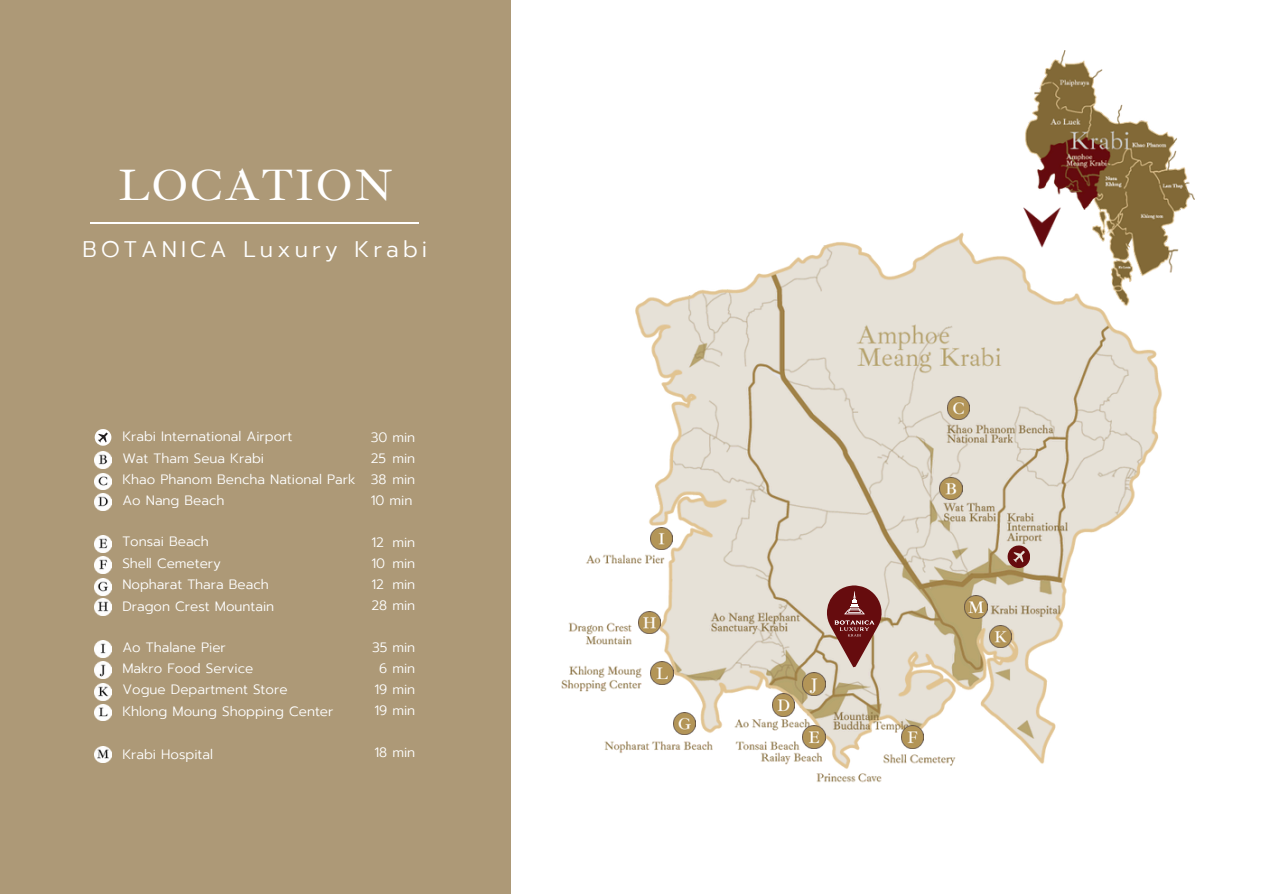
<style>
.page{position:relative;width:1263px;height:894px;background:#fff}
.page>*{position:absolute;margin:0;border:0;box-sizing:border-box;transform-origin:0 0}
.t1{font:45px "Ibarra Real Nova";letter-spacing:.045em;color:#fff}
.t2{font:300 22.5px "Prompt";letter-spacing:.18em;color:#fff}
.t3{font:300 13.5px/21px "Prompt";color:#fff;text-align:justify}
</style>
<div class="page">
<div style="left:0;top:0;width:511px;height:893px;background:#ad9977"></div>
<hr style="left:90px;top:222px;width:329px;height:1px;background:#fff">
<svg style="left:94px;top:429px;width:17px;height:16px"></svg>
<img style="left:94px;top:451px;width:17px;height:17px">
<img style="left:94px;top:473px;width:17px;height:17px">
<img style="left:94px;top:493px;width:17px;height:17px">
<img style="left:94px;top:535px;width:17px;height:17px">
<img style="left:94px;top:556px;width:17px;height:17px">
<img style="left:94px;top:578px;width:17px;height:17px">
<img style="left:94px;top:598px;width:17px;height:17px">
<img style="left:94px;top:640px;width:17px;height:17px">
<img style="left:94px;top:661px;width:17px;height:17px">
<img style="left:94px;top:683px;width:17px;height:17px">
<img style="left:94px;top:704px;width:17px;height:16px">
<img style="left:94px;top:746px;width:17px;height:16px">
<img style="left:562px;top:50px;width:632px;height:733px">
<svg style="left:827px;top:585px;width:55px;height:82px;background:#99615d"></svg>
<svg style="left:1008px;top:545px;width:22px;height:23px"></svg>
<img style="left:940px;top:477px;width:22px;height:22px">
<img style="left:772px;top:693px;width:22px;height:22px">
<img style="left:803px;top:725px;width:22px;height:23px">
<img style="left:901px;top:725px;width:23px;height:23px">
<img style="left:673px;top:711px;width:23px;height:23px">
<img style="left:638px;top:611px;width:23px;height:22px">
<img style="left:650px;top:527px;width:23px;height:22px">
<img style="left:803px;top:672px;width:22px;height:23px">
<img style="left:989px;top:625px;width:22px;height:22px">
<img style="left:651px;top:661px;width:22px;height:23px">
<img style="left:965px;top:595px;width:22px;height:23px">
<img style="left:947px;top:397px;width:23px;height:22px">
<p class="t1" style="left:118px;top:157px;width:276px">LOCATION</p>
<p class="t2" style="left:83px;top:232px;width:346px">BOTANICA Luxury Krabi</p>
<p class="t3" style="left:122px;top:426px;width:172px">Krabi International Airport</p>
<p class="t3" style="left:122px;top:447px;width:143px">Wat Tham Seua Krabi</p>
<p class="t3" style="left:122px;top:469px;width:235px">Khao Phanom Bencha National Park</p>
<p class="t3" style="left:122px;top:490px;width:104px">Ao Nang Beach</p>
<p class="t3" style="left:122px;top:531px;width:88px">Tonsai Beach</p>
<p class="t3" style="left:122px;top:552px;width:100px">Shell Cemetery</p>
<p class="t3" style="left:122px;top:574px;width:148px">Nopharat Thara Beach</p>
<p class="t3" style="left:122px;top:595px;width:153px">Dragon Crest Mountain</p>
<p class="t3" style="left:122px;top:636px;width:105px">Ao Thalane Pier</p>
<p class="t3" style="left:122px;top:658px;width:133px">Makro Food Service</p>
<p class="t3" style="left:122px;top:679px;width:167px">Vogue Department Store</p>
<p class="t3" style="left:122px;top:700px;width:213px">Khlong Moung Shopping Center</p>
<p class="t3" style="left:122px;top:743px;width:92px">Krabi Hospital</p>
<p class="t3" style="left:371px;top:426px;width:46px">30 min 25 min 38 min 10 min</p>
<p class="t3" style="left:371px;top:532px;width:45px">12 min 10 min 12 min 28 min</p>
<p class="t3" style="left:372px;top:637px;width:45px;text-align:center">35 min<br>6 min<br>19 min<br>19 min</p>
<p class="t3" style="left:375px;top:741px;width:42px">18 min</p>
</div>
